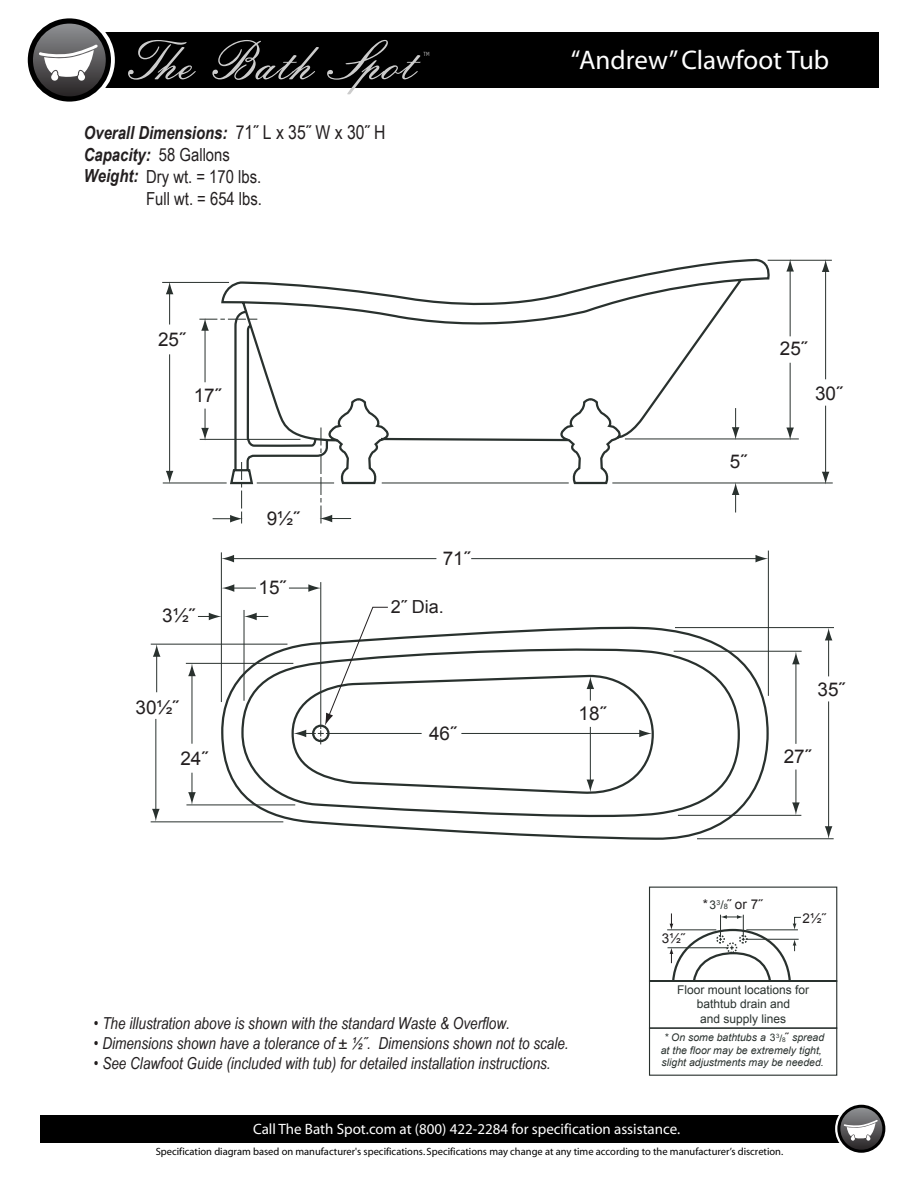
<style>
.page{position:relative;width:918px;height:1188px;background:#fff}
.page>*{position:absolute;margin:0;border:0;box-sizing:border-box;transform-origin:0 0}
.t1{font:53.7px "Embassy BT";letter-spacing:-.005em;color:#ccc}
.t2{font:27px "Myriad";color:#fff}
.t3{font:18.9px "Arial";color:#231f20}
.t4{font:italic 700 18px "Arial Narrow";color:#231f20}
.t5{font:18px "Arial Narrow";color:#231f20}
.t6{font:18px "Arial";color:#231f20}
.t7{font:italic 16.5px "Arial Narrow";color:#231f20}
.t8{font:15px "Myriad";color:#fff}
.t9{font:13.5px "Arial";color:#231f20}
.t10{font:12px/14.4px "Arial";color:#29312e;text-align:center}
.t11{font:10.5px "Myriad";color:#000}
.t12{font:italic 10.5px/12.6px "Arial";color:#29312e;text-align:center}
.t13{font:6px "Arial";color:#29312e}
.t14{font:300 condensed 6px "Abadi";color:#ccc}
.s1{font-weight:400;font-style:normal;font-size:19.2px}
.s2{font-weight:400;font-style:normal}
.s3{font-weight:700;font-style:italic}
.s4{font-size:7.5px}
.s5{font-style:normal;font-size:10.35px}
.s6{font-style:normal;font-size:11.7px;color:#231f20}
.s7{font-size:10.35px}
.s8{font-size:6.45px}
</style>
<div class="page">
<div style="left:40px;top:1115px;width:809px;height:28px;background:#000"></div>
<div style="left:835px;top:1102px;width:53px;height:53px;border:8px solid #fff;border-radius:50%"></div>
<svg style="left:839px;top:1106px;width:45px;height:45px"></svg>
<div style="left:837px;top:1105px;width:48px;height:48px;border:3px solid #000;border-radius:50%"></div>
<svg style="left:844px;top:1120px;width:34px;height:21px"></svg>
<div style="left:40px;top:32px;width:839px;height:55px;background:#000"></div>
<div style="left:24px;top:14px;width:91px;height:92px;border:13px solid #fff;border-radius:50%"></div>
<svg style="left:30px;top:21px;width:78px;height:78px;background:#504f51"></svg>
<div style="left:28px;top:18px;width:83px;height:84px;border:5px solid #000;border-radius:50%"></div>
<svg style="left:39px;top:45px;width:59px;height:36px;background:#a8a8a9"></svg>
<svg style="left:213px;top:482px;width:7px;height:38px"></svg>
<hr style="left:200px;top:439px;width:100px;height:1px;background:#29312e">
<hr style="left:625px;top:439px;width:174px;height:1px;background:#29312e">
<hr style="left:768px;top:260px;width:64px;height:1px;background:#29312e">
<hr style="left:790px;top:363px;width:1px;height:67px;background:#29312e">
<svg style="left:786px;top:428px;width:8px;height:12px"></svg>
<hr style="left:825px;top:406px;width:1px;height:68px;background:#29312e">
<svg style="left:822px;top:472px;width:7px;height:11px"></svg>
<hr style="left:790px;top:269px;width:1px;height:67px;background:#29312e">
<svg style="left:786px;top:259px;width:8px;height:13px"></svg>
<hr style="left:825px;top:269px;width:1px;height:110px;background:#29312e">
<svg style="left:822px;top:259px;width:7px;height:13px"></svg>
<hr style="left:205px;top:328px;width:1px;height:54px;background:#29312e">
<svg style="left:199px;top:318px;width:19px;height:13px"></svg>
<hr style="left:169px;top:292px;width:1px;height:33px;background:#29312e">
<svg style="left:166px;top:283px;width:7px;height:11px"></svg>
<hr style="left:169px;top:354px;width:1px;height:119px;background:#29312e">
<svg style="left:166px;top:471px;width:7px;height:12px"></svg>
<svg style="left:201px;top:409px;width:8px;height:31px"></svg>
<hr style="left:162px;top:282px;width:67px;height:1px;background:#29312e">
<svg style="left:198px;top:613px;width:22px;height:7px"></svg>
<hr style="left:151px;top:644px;width:136px;height:1px;background:#29312e">
<hr style="left:675px;top:627px;width:159px;height:1px;background:#29312e">
<hr style="left:151px;top:821px;width:132px;height:1px;background:#29312e">
<hr style="left:697px;top:838px;width:137px;height:1px;background:#29312e">
<hr style="left:186px;top:805px;width:109px;height:1px;background:#29312e">
<hr style="left:186px;top:663px;width:107px;height:1px;background:#29312e">
<hr style="left:674px;top:651px;width:128px;height:1px;background:#29312e">
<hr style="left:192px;top:674px;width:1px;height:70px;background:#29312e">
<svg style="left:188px;top:663px;width:8px;height:13px"></svg>
<hr style="left:156px;top:654px;width:1px;height:38px;background:#29312e">
<svg style="left:153px;top:644px;width:7px;height:13px"></svg>
<svg style="left:188px;top:773px;width:8px;height:32px"></svg>
<hr style="left:155px;top:719px;width:1px;height:92px;background:#29312e">
<svg style="left:152px;top:809px;width:8px;height:13px"></svg>
<hr style="left:796px;top:662px;width:1px;height:82px;background:#29312e">
<svg style="left:792px;top:652px;width:8px;height:12px"></svg>
<hr style="left:828px;top:638px;width:1px;height:38px;background:#29312e">
<svg style="left:825px;top:628px;width:7px;height:12px"></svg>
<hr style="left:796px;top:770px;width:1px;height:35px;background:#29312e">
<svg style="left:792px;top:802px;width:8px;height:13px"></svg>
<hr style="left:828px;top:701px;width:1px;height:128px;background:#29312e">
<svg style="left:825px;top:826px;width:7px;height:13px"></svg>
<hr style="left:678px;top:815px;width:123px;height:1px;background:#29312e">
<svg style="left:220px;top:87px;width:551px;height:565px"></svg>
<hr style="left:382px;top:483px;width:187px;height:1px;background:#29312e">
<hr style="left:612px;top:483px;width:221px;height:1px;background:#29312e">
<hr style="left:257px;top:483px;width:77px;height:1px;background:#29312e">
<hr style="left:163px;top:483px;width:64px;height:1px;background:#29312e">
<svg style="left:220px;top:621px;width:550px;height:219px"></svg>
<svg style="left:294px;top:607px;width:95px;height:137px"></svg>
<svg style="left:648px;top:886px;width:190px;height:143px"></svg>
<div style="left:649px;top:1027px;width:188px;height:49px;border:1px solid #29312e"></div>
<h1 class="t1" style="left:125px;top:28px;width:292px">The Bath Spot</h1>
<p class="t4" style="left:84px;top:122px;width:303px">Overall Dimensions: <span class="s1">71˝ L x 35˝ W x 30˝ H</span></p>
<p class="t4" style="left:84px;top:144px;width:148px">Capacity: <span class="s2">58 Gallons</span></p>
<p class="t5" style="left:84px;top:166px;width:179px"><span class="s3">Weight:</span> Dry wt. = 170 lbs.</p>
<p class="t5" style="left:146px;top:188px;width:117px">Full wt. = 654 lbs.</p>
<p class="t14" style="left:424px;top:50px;width:8px">TM</p>
<p class="t3" style="left:158px;top:329px;width:29px">25˝</p>
<p class="t3" style="left:194px;top:384px;width:29px">17˝</p>
<p class="t3" style="left:162px;top:605px;width:34px">3½˝</p>
<p class="t3" style="left:135px;top:697px;width:45px">30½˝</p>
<p class="t3" style="left:180px;top:748px;width:29px">24˝</p>
<p class="t3" style="left:267px;top:507px;width:34px">9½˝</p>
<p class="t3" style="left:259px;top:577px;width:29px">15˝</p>
<p class="t3" style="left:443px;top:548px;width:29px">71˝</p>
<p class="t6" style="left:391px;top:597px;width:55px">2˝ Dia.</p>
<p class="t3" style="left:429px;top:723px;width:29px">46˝</p>
<h2 class="t2" style="left:571px;top:47px;width:260px">“Andrew”Clawfoot Tub</h2>
<p class="t3" style="left:780px;top:338px;width:29px">25˝</p>
<p class="t3" style="left:730px;top:451px;width:18px">5˝</p>
<p class="t3" style="left:815px;top:382px;width:29px">30˝</p>
<p class="t3" style="left:579px;top:703px;width:29px">18˝</p>
<p class="t3" style="left:818px;top:678px;width:29px">35˝</p>
<p class="t3" style="left:784px;top:745px;width:29px">27˝</p>
<p class="t9" style="left:662px;top:931px;width:25px">3½˝</p>
<p class="t9" style="left:703px;top:897px;width:62px">* ˝ or 7˝</p>
<p class="t10" style="left:709px;top:898px;width:20px">3<sup>3</sup>/<span class="s4">8</span></p>
<p class="t9" style="left:803px;top:910px;width:25px">2½˝</p>
<p class="t7" style="left:94px;top:1014px;width:418px">• The illustration above is shown with the standard Waste &amp; Overflow.</p>
<p class="t7" style="left:94px;top:1034px;width:476px">• Dimensions shown have a tolerance of ± ½˝. Dimensions shown not to scale.</p>
<p class="t7" style="left:94px;top:1054px;width:458px">• See Clawfoot Guide (included with tub) for detailed installation instructions.</p>
<p class="t10" style="left:677px;top:983px;width:134px">Floor mount locations for bathtub drain and<br>and supply lines</p>
<p class="t12" style="left:661px;top:1031px;width:165px">* On some bathtubs a <span class="s5">3</span> <span class="s6">˝</span> spread at the floor may be extremely tight, slight adjustments may be needed.</p>
<p class="t13" style="left:776px;top:1033px;width:11px">3<span class="s7">/</span><span class="s8">8</span></p>
<p class="t8" style="left:253px;top:1122px;width:429px">Call The Bath Spot.com at (800) 422-2284 for specification assistance.</p>
<p class="t11" style="left:156px;top:1146px;width:629px">Specification diagram based on manufacturer's specifications. Specifications may change at any time according to the manufacturer’s discretion.</p>
</div>
